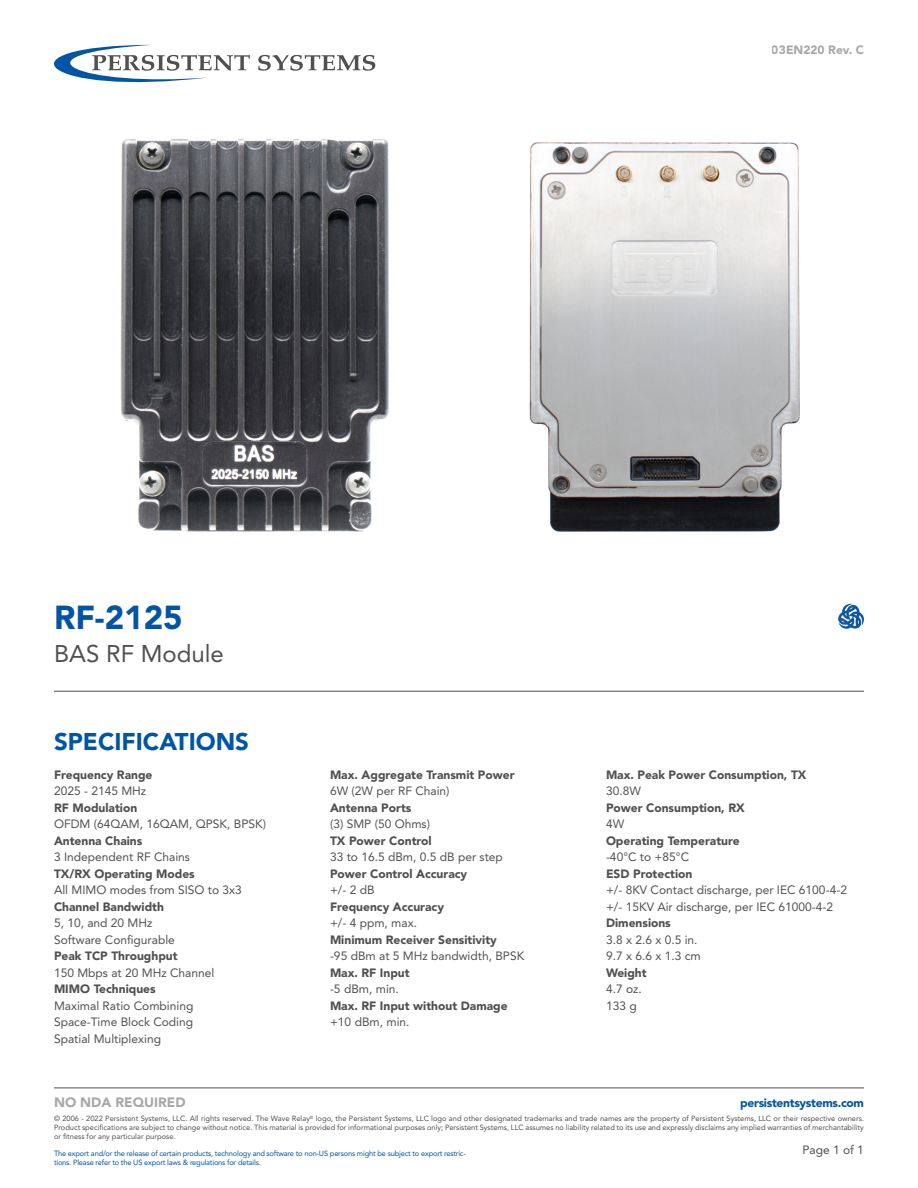
<style>
.page{position:relative;width:918px;height:1188px;background:#fff}
.page>*{position:absolute;margin:0;border:0;box-sizing:border-box;transform-origin:0 0}
.t1{font:900 33px "Avenir LT Std";color:#0154a6}
.t2{font:900 24px "Avenir LT Std";color:#0155a5}
.t3{font:24px "Avenir LT Std";color:#524f4f}
.t4{font:900 13.5px "Avenir LT Std";color:#524f4f}
.t5{font:12px "Avenir LT Std";color:#524f4f}
.t6{font:900 12px "Avenir LT Std";color:#524f4f}
.t7{font:900 12px "Avenir LT Std";letter-spacing:-.025em;color:#0154a6}
.t8{font:7.5px/9px "Avenir LT Std";color:#524f4f;text-align:justify}
.t9{font:7.5px "Avenir LT Std";letter-spacing:-.025em;color:#0154a6}
</style>
<div class="page">
<svg style="left:54px;top:45px;width:196px;height:38px"></svg>
<svg style="left:258px;top:55px;width:117px;height:16px"></svg>
<hr style="left:54px;top:1087px;width:810px;height:1px;background:#524f4f">
<hr style="left:54px;top:691px;width:810px;height:1px;background:#524f4f">
<svg style="left:838px;top:604px;width:26px;height:25px"></svg>
<img style="left:529px;top:142px;width:271px;height:390px">
<img style="left:120px;top:138px;width:269px;height:394px">
<p class="t6" style="left:772px;top:42px;width:94px">03EN220 Rev. C</p>
<p class="t1" style="left:54px;top:597px;width:130px">RF-2125</p>
<p class="t3" style="left:54px;top:640px;width:171px">BAS RF Module</p>
<p class="t2" style="left:54px;top:727px;width:197px">SPECIFICATIONS</p>
<p class="t6" style="left:54px;top:768px;width:100px">Frequency Range</p>
<p class="t5" style="left:54px;top:784px;width:94px">2025 - 2145 MHz</p>
<p class="t6" style="left:54px;top:801px;width:85px">RF Modulation</p>
<p class="t5" style="left:54px;top:817px;width:214px">OFDM (64QAM, 16QAM, QPSK, BPSK)</p>
<p class="t6" style="left:54px;top:834px;width:90px">Antenna Chains</p>
<p class="t5" style="left:54px;top:850px;width:138px">3 Independent RF Chains</p>
<p class="t6" style="left:54px;top:867px;width:142px">TX/RX Operating Modes</p>
<p class="t5" style="left:54px;top:883px;width:189px">All MIMO modes from SISO to 3x3</p>
<p class="t6" style="left:54px;top:900px;width:112px">Channel Bandwidth</p>
<p class="t5" style="left:54px;top:916px;width:100px">5, 10, and 20 MHz</p>
<p class="t5" style="left:54px;top:933px;width:122px">Software Configurable</p>
<p class="t6" style="left:54px;top:949px;width:125px">Peak TCP Throughput</p>
<p class="t5" style="left:54px;top:966px;width:162px">150 Mbps at 20 MHz Channel</p>
<p class="t6" style="left:54px;top:982px;width:103px">MIMO Techniques</p>
<p class="t5" style="left:54px;top:999px;width:141px">Maximal Ratio Combining</p>
<p class="t5" style="left:54px;top:1015px;width:141px">Space-Time Block Coding</p>
<p class="t5" style="left:54px;top:1032px;width:109px">Spatial Multiplexing</p>
<p class="t6" style="left:330px;top:768px;width:186px">Max. Aggregate Transmit Power</p>
<p class="t5" style="left:330px;top:784px;width:121px">6W (2W per RF Chain)</p>
<p class="t6" style="left:330px;top:801px;width:83px">Antenna Ports</p>
<p class="t5" style="left:330px;top:817px;width:102px">(3) SMP (50 Ohms)</p>
<p class="t6" style="left:330px;top:834px;width:103px">TX Power Control</p>
<p class="t5" style="left:330px;top:850px;width:174px">33 to 16.5 dBm, 0.5 dB per step</p>
<p class="t6" style="left:330px;top:867px;width:139px">Power Control Accuracy</p>
<p class="t5" style="left:330px;top:883px;width:46px">+/- 2 dB</p>
<p class="t6" style="left:330px;top:900px;width:116px">Frequency Accuracy</p>
<p class="t5" style="left:330px;top:916px;width:89px">+/- 4 ppm, max.</p>
<p class="t6" style="left:330px;top:933px;width:168px">Minimum Receiver Sensitivity</p>
<p class="t5" style="left:330px;top:949px;width:196px">-95 dBm at 5 MHz bandwidth, BPSK</p>
<p class="t6" style="left:330px;top:966px;width:81px">Max. RF Input</p>
<p class="t5" style="left:330px;top:982px;width:70px">-5 dBm, min.</p>
<p class="t6" style="left:330px;top:999px;width:179px">Max. RF Input without Damage</p>
<p class="t5" style="left:330px;top:1015px;width:81px">+10 dBm, min.</p>
<p class="t6" style="left:606px;top:768px;width:202px">Max. Peak Power Consumption, TX</p>
<p class="t5" style="left:606px;top:784px;width:36px">30.8W</p>
<p class="t6" style="left:606px;top:801px;width:140px">Power Consumption, RX</p>
<p class="t5" style="left:606px;top:817px;width:20px">4W</p>
<p class="t6" style="left:606px;top:834px;width:135px">Operating Temperature</p>
<p class="t5" style="left:606px;top:850px;width:85px">-40°C to +85°C</p>
<p class="t6" style="left:606px;top:867px;width:88px">ESD Protection</p>
<p class="t5" style="left:606px;top:883px;width:243px">+/- 8KV Contact discharge, per IEC 6100-4-2</p>
<p class="t5" style="left:606px;top:900px;width:229px">+/- 15KV Air discharge, per IEC 61000-4-2</p>
<p class="t6" style="left:606px;top:916px;width:66px">Dimensions</p>
<p class="t5" style="left:606px;top:933px;width:93px">3.8 x 2.6 x 0.5 in.</p>
<p class="t5" style="left:606px;top:949px;width:96px">9.7 x 6.6 x 1.3 cm</p>
<p class="t6" style="left:606px;top:966px;width:42px">Weight</p>
<p class="t5" style="left:606px;top:982px;width:37px">4.7 oz.</p>
<p class="t5" style="left:606px;top:999px;width:32px">133 g</p>
<p class="t4" style="left:54px;top:1094px;width:133px">NO NDA REQUIRED</p>
<p class="t7" style="left:740px;top:1095px;width:125px">persistentsystems.com</p>
<p class="t8" style="left:54px;top:1114px;width:811px">© 2006 - 2022 Persistent Systems, LLC. All rights reserved. The Wave Relay<sup>®</sup> logo, the Persistent Systems, LLC logo and other designated trademarks and trade names are the property of Persistent Systems, LLC or their respective owners.<br>Product specifications are subject to change without notice. This material is provided for informational purposes only; Persistent Systems, LLC assumes no liability related to its use and expressly disclaims any implied warranties of merchantability or fitness for any particular purpose.</p>
<p class="t9" style="left:54px;top:1149px;width:413px">The export and/or the release of certain products, technology and software to non-US persons might be subject to export restric-</p>
<p class="t5" style="left:802px;top:1143px;width:63px">Page 1 of 1</p>
<p class="t9" style="left:54px;top:1158px;width:208px">tions. Please refer to the US export laws &amp; regulations for details.</p>
</div>
